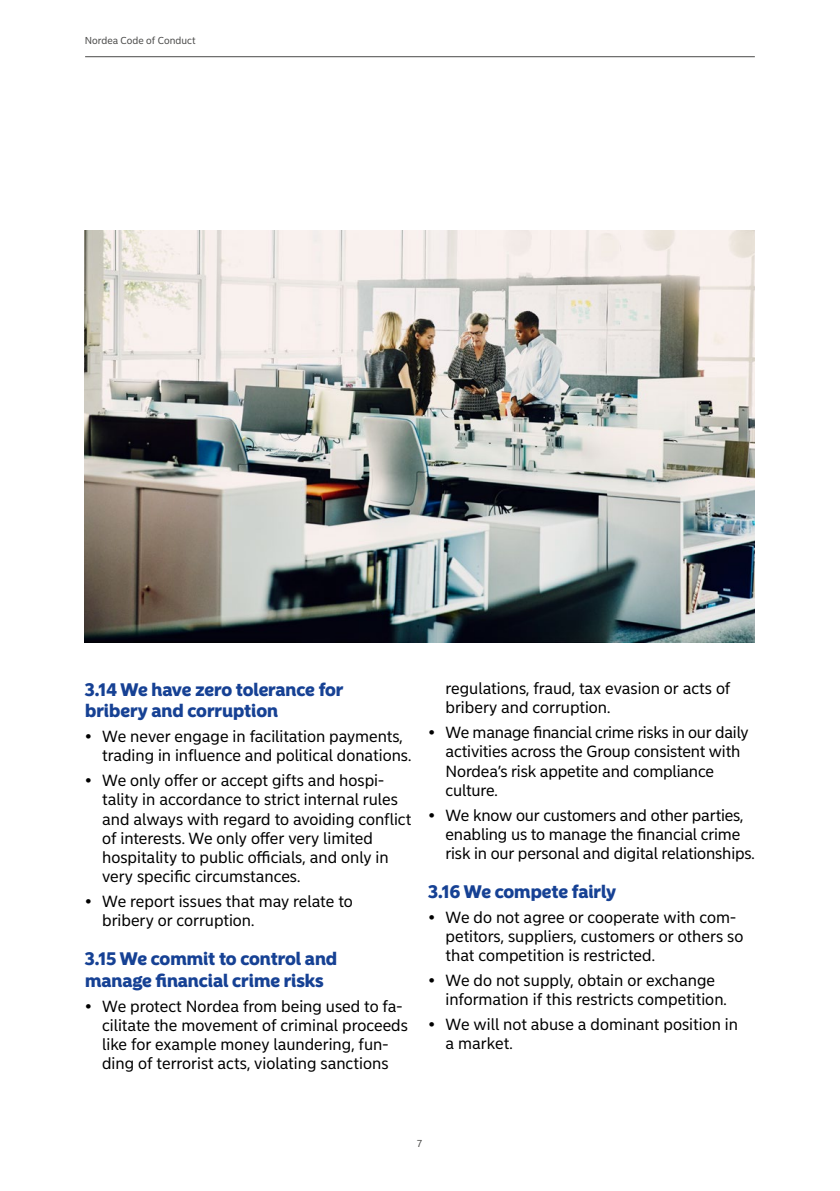
<style>
.page{position:relative;width:840px;height:1191px;background:#fff}
.page>*{position:absolute;margin:0;border:0;box-sizing:border-box;transform-origin:0 0}
.t1{font:900 18px/21.6px "Nordea Sans Large";color:#164194}
.t2{font:16px/19.2px "Nordea Sans Small";color:#000}
.t3{font:10px "Nordea Sans Small";color:#4a4a49}
</style>
<div class="page">
<hr style="left:85px;top:56px;width:669px;height:1px;background:#4a4a49">
<img style="left:85px;top:231px;width:669px;height:411px">
<p class="t3" style="left:85px;top:34px;width:112px">Nordea Code of Conduct</p>
<h3 class="t1" style="left:85px;top:679px;width:259px">3.14 We have zero tolerance for bribery and corruption</h3>
<p class="t2" style="left:102px;top:727px;width:310px;text-indent:-17px">• We never engage in facilitation payments, trading in influence and political donations.</p>
<p class="t2" style="left:102px;top:771px;width:310px;text-indent:-17px">• We only ofer or accept gifts and hospi&shy;tality in accordance to strict internal rules and always with regard to avoiding conflict of interests. We only ofer very limited hospitality to public ofcials, and only in very specifc circumstances.</p>
<p class="t2" style="left:102px;top:892px;width:252px;text-indent:-17px">• We report issues that may relate to bribery or corruption.</p>
<h3 class="t1" style="left:85px;top:948px;width:253px">3.15 We commit to control and manage fnancial crime risks</h3>
<p class="t2" style="left:102px;top:996px;width:307px;text-indent:-17px">• We protect Nordea from being used to fa&shy;cilitate the movement of criminal proceeds like for example money laundering, fun&shy;ding of terrorist acts, violating sanctions</p>
<p class="t2" style="left:445px;top:679px;width:286px">regulations, fraud, tax evasion or acts of bribery and corruption.</p>
<p class="t2" style="left:445px;top:723px;width:304px;text-indent:-17px">• We manage fnancial crime risks in our daily activities across the Group consistent with Nordea’s risk appetite and compliance culture.</p>
<p class="t2" style="left:445px;top:805px;width:310px;text-indent:-17px">• We know our customers and other parties, enabling us to manage the fnancial crime risk in our personal and digital relationships.</p>
<h3 class="t1" style="left:428px;top:881px;width:189px">3.16 We compete fairly</h3>
<p class="t2" style="left:445px;top:907px;width:299px;text-indent:-17px">• We do not agree or cooperate with com&shy;petitors, suppliers, customers or others so that competition is restricted.</p>
<p class="t2" style="left:445px;top:971px;width:283px;text-indent:-17px">• We do not supply, obtain or exchange information if this restricts competition.</p>
<p class="t2" style="left:445px;top:1015px;width:294px;text-indent:-17px">• We will not abuse a dominant position in a market.</p>
<p class="t3" style="left:417px;top:1137px;width:6px">7</p>
</div>
